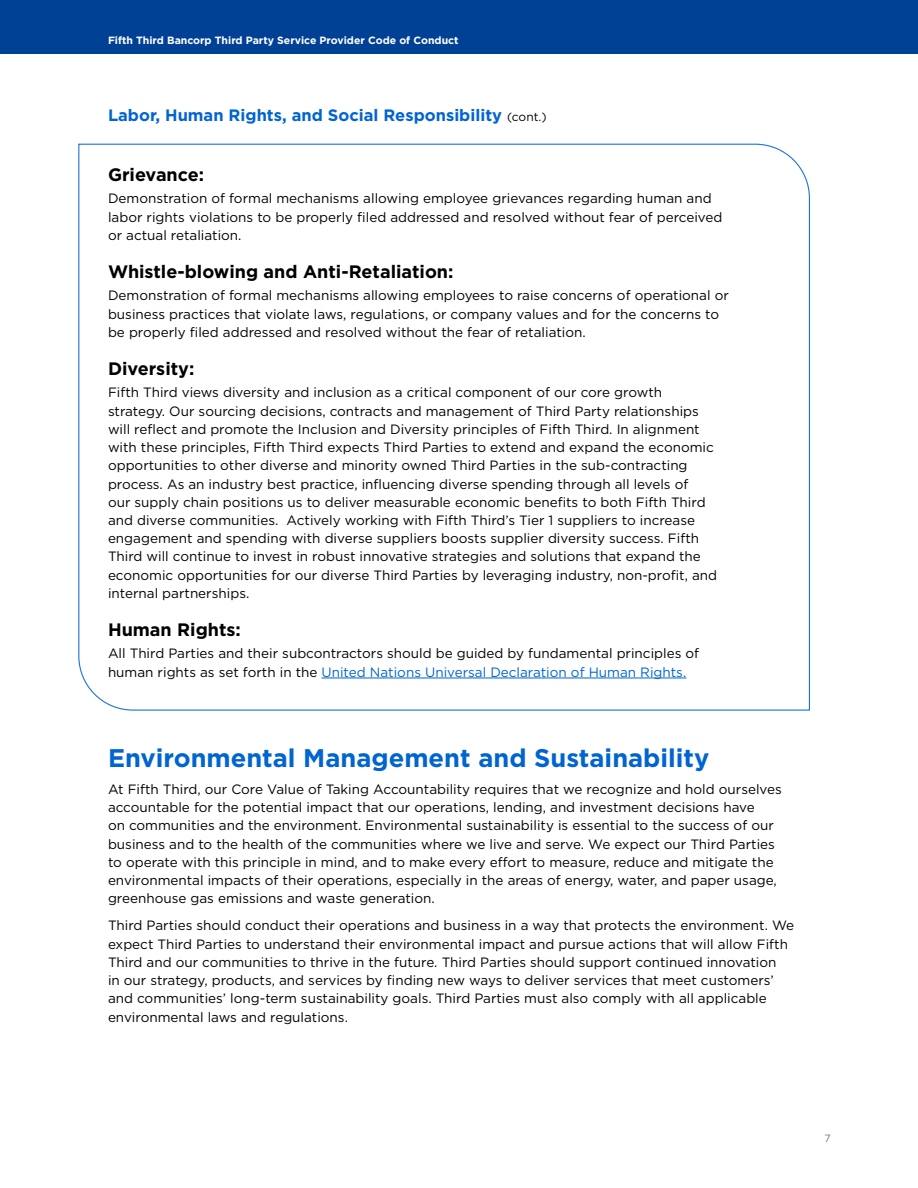
<style>
.page{position:relative;width:918px;height:1188px;background:#fff}
.page>*{position:absolute;margin:0;border:0;box-sizing:border-box;transform-origin:0 0}
.t1{font:700 25.5px "Gotham";color:#0064d1}
.t2{font:700 18px "Gotham";color:#000}
.t3{font:700 16.5px "Gotham";color:#0064d1}
.t4{font:13.5px/18.1px "Gotham";color:#000}
.t5{font:700 10.5px "Gotham";color:#fff}
.t6{font:10.5px "Gotham";color:#797979}
.s1{font-weight:400;font-size:12px;color:#000}
.s2{color:#0064d1}
</style>
<div class="page">
<div style="left:0;top:0;width:918px;height:54px;background:#004196"></div>
<svg style="left:78px;top:143px;width:732px;height:568px"></svg>
<hr style="left:322px;top:678px;width:364px;height:1px;background:#0064d1">
<p class="t5" style="left:108px;top:33px;width:352px">Fifth Third Bancorp Third Party Service Provider Code of Conduct</p>
<p class="t3" style="left:108px;top:104px;width:440px">Labor, Human Rights, and Social Responsibility <span class="s1">(cont.)</span></p>
<h3 class="t2" style="left:108px;top:162px;width:98px">Grievance:</h3>
<p class="t4" style="left:108px;top:189px;width:616px">Demonstration of formal mechanisms allowing employee grievances regarding human and labor rights violations to be properly filed addressed and resolved without fear of perceived or actual retaliation.</p>
<h3 class="t2" style="left:108px;top:259px;width:347px">Whistle-blowing and Anti-Retaliation:</h3>
<p class="t4" style="left:108px;top:286px;width:622px">Demonstration of formal mechanisms allowing employees to raise concerns of operational or business practices that violate laws, regulations, or company values and for the concerns to be properly filed addressed and resolved without the fear of retaliation.</p>
<h3 class="t2" style="left:108px;top:356px;width:88px">Diversity:</h3>
<p class="t4" style="left:108px;top:383px;width:611px">Fifth Third views diversity and inclusion as a critical component of our core growth strategy. Our sourcing decisions, contracts and management of Third Party relationships will reflect and promote the Inclusion and Diversity principles of Fifth Third. In alignment with these principles, Fifth Third expects Third Parties to extend and expand the economic opportunities to other diverse and minority owned Third Parties in the sub-contracting process. As an industry best practice, influencing diverse spending through all levels of<br>our supply chain positions us to deliver measurable economic benefits to both Fifth Third and diverse communities. Actively working with Fifth Third’s Tier 1 suppliers to increase engagement and spending with diverse suppliers boosts supplier diversity success. Fifth Third will continue to invest in robust innovative strategies and solutions that expand the economic opportunities for our diverse Third Parties by leveraging industry, non-profit, and internal partnerships.</p>
<h3 class="t2" style="left:108px;top:617px;width:134px">Human Rights:</h3>
<p class="t4" style="left:108px;top:644px;width:593px">All Third Parties and their subcontractors should be guided by fundamental principles of human rights as set forth in the <span class="s2">United Nations Universal Declaration of Human Rights.</span></p>
<h2 class="t1" style="left:108px;top:741px;width:603px">Environmental Management and Sustainability</h2>
<p class="t4" style="left:108px;top:780px;width:675px">At Fifth Third, our Core Value of Taking Accountability requires that we recognize and hold ourselves accountable for the potential impact that our operations, lending, and investment decisions have<br>on communities and the environment. Environmental sustainability is essential to the success of our business and to the health of the communities where we live and serve. We expect our Third Parties to operate with this principle in mind, and to make every effort to measure, reduce and mitigate the environmental impacts of their operations, especially in the areas of energy, water, and paper usage, greenhouse gas emissions and waste generation.</p>
<p class="t4" style="left:108px;top:916px;width:688px">Third Parties should conduct their operations and business in a way that protects the environment. We expect Third Parties to understand their environmental impact and pursue actions that will allow Fifth Third and our communities to thrive in the future. Third Parties should support continued innovation<br>in our strategy, products, and services by finding new ways to deliver services that meet customers’ and communities’ long-term sustainability goals. Third Parties must also comply with all applicable environmental laws and regulations.</p>
<p class="t6" style="left:825px;top:1132px;width:8px">7</p>
</div>
